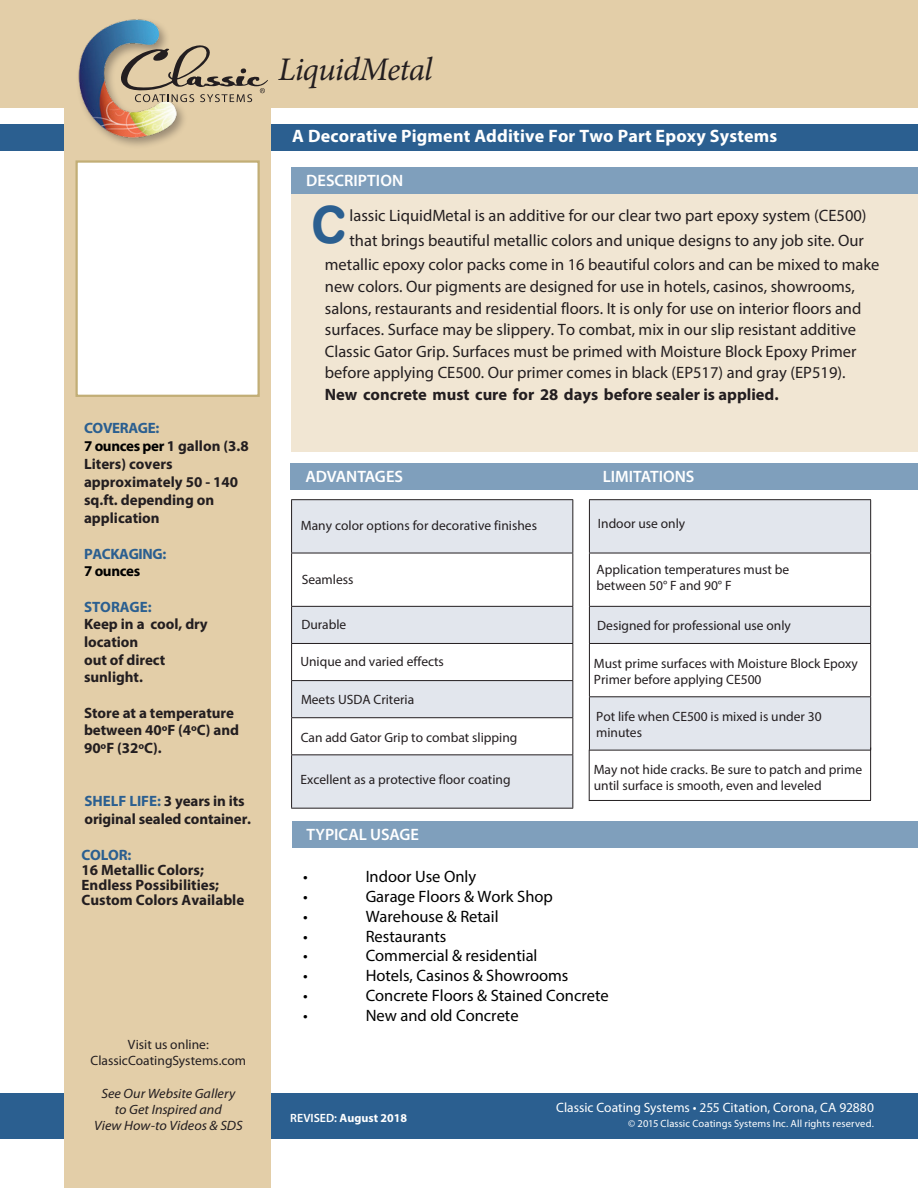
<style>
.page{position:relative;width:918px;height:1188px;background:#fff}
.page>*{position:absolute;margin:0;border:0;box-sizing:border-box;transform-origin:0 0}
.t1{font:700 51.3px "Helvetica Rounded";color:#2b5f90;scale:.94 1}
.t2{font:italic 33px "Minion Pro";letter-spacing:-.025em;color:#231e20}
.t3{font:700 18px "Myriad Pro";letter-spacing:.01em;color:#fff}
.t4{font:16.5px "Myriad Pro";color:#231e20}
.t5{font:16.5px "Myriad Pro";color:#000}
.t6{font:700 16.5px "Myriad Pro";color:#231e20}
.t7{font:600 16.5px "Myriad Pro";color:#fff}
.t8{font:700 15px/18px "Myriad Pro";letter-spacing:-.005em;color:#231e20}
.t9{font:700 15px/17.5px "Myriad Pro";letter-spacing:-.025em;color:#2b5f90}
.t10{font:13.5px/16.2px "Myriad Pro";color:#231e20}
.t11{font:italic 13.5px/16.2px "Myriad Pro";letter-spacing:.005em;color:#231e20;text-align:center;scale:1.05 1}
.t12{font:13.5px "Myriad Pro";color:#fff}
.t13{font:700 12px "Myriad Pro";color:#fff}
.t14{font:10.5px "Myriad Pro";letter-spacing:.01em;color:#fff}
.s1{color:#2b5f90}
.s2{color:#000}
.s3{font-weight:600}
</style>
<div class="page">
<div style="left:0;top:124px;width:918px;height:27px;background:#2b5f90"></div>
<div style="left:0;top:1093px;width:918px;height:45px;background:#2b5f90"></div>
<div style="left:291px;top:167px;width:627px;height:27px;background:#7f9fbc"></div>
<div style="left:292px;top:821px;width:626px;height:27px;background:#7f9fbc"></div>
<div style="left:0;top:0;width:918px;height:107px;background:#e3cea8"></div>
<div style="left:65px;top:0;width:206px;height:1188px;background:#e3cea8"></div>
<div style="left:75px;top:160px;width:185px;height:237px;background:#fff;border:2px solid #c2ae76"></div>
<div style="left:291px;top:194px;width:627px;height:257px;background:#f1e6d3"></div>
<svg style="left:292px;top:500px;width:280px;height:308px;fill:#e2e6ed"></svg>
<hr style="left:291px;top:499px;width:282px;height:1px;background:#231e20">
<hr style="left:291px;top:500px;width:1px;height:53px;background:#231e20">
<hr style="left:572px;top:500px;width:1px;height:53px;background:#231e20">
<hr style="left:291px;top:553px;width:282px;height:1px;background:#231e20">
<hr style="left:291px;top:553px;width:1px;height:53px;background:#231e20">
<hr style="left:572px;top:553px;width:1px;height:53px;background:#231e20">
<hr style="left:291px;top:606px;width:282px;height:1px;background:#231e20">
<hr style="left:291px;top:607px;width:1px;height:36px;background:#231e20">
<hr style="left:572px;top:607px;width:1px;height:36px;background:#231e20">
<hr style="left:291px;top:643px;width:282px;height:1px;background:#231e20">
<hr style="left:291px;top:644px;width:1px;height:36px;background:#231e20">
<hr style="left:572px;top:644px;width:1px;height:36px;background:#231e20">
<hr style="left:291px;top:680px;width:282px;height:1px;background:#231e20">
<hr style="left:291px;top:681px;width:1px;height:36px;background:#231e20">
<hr style="left:572px;top:681px;width:1px;height:36px;background:#231e20">
<hr style="left:291px;top:717px;width:282px;height:1px;background:#231e20">
<hr style="left:291px;top:718px;width:1px;height:36px;background:#231e20">
<hr style="left:572px;top:718px;width:1px;height:36px;background:#231e20">
<hr style="left:291px;top:754px;width:282px;height:1px;background:#231e20">
<hr style="left:291px;top:755px;width:1px;height:53px;background:#231e20">
<hr style="left:572px;top:755px;width:1px;height:53px;background:#231e20">
<hr style="left:291px;top:808px;width:282px;height:1px;background:#231e20">
<svg style="left:590px;top:500px;width:280px;height:250px;fill:#e2e6ed"></svg>
<hr style="left:589px;top:499px;width:282px;height:1px;background:#231e20">
<hr style="left:589px;top:500px;width:1px;height:53px;background:#231e20">
<hr style="left:870px;top:500px;width:1px;height:53px;background:#231e20">
<hr style="left:589px;top:553px;width:282px;height:1px;background:#231e20">
<hr style="left:589px;top:553px;width:1px;height:53px;background:#231e20">
<hr style="left:870px;top:553px;width:1px;height:53px;background:#231e20">
<hr style="left:589px;top:606px;width:282px;height:1px;background:#231e20">
<hr style="left:589px;top:607px;width:1px;height:36px;background:#231e20">
<hr style="left:870px;top:607px;width:1px;height:36px;background:#231e20">
<hr style="left:589px;top:643px;width:282px;height:1px;background:#231e20">
<hr style="left:589px;top:644px;width:1px;height:52px;background:#231e20">
<hr style="left:870px;top:644px;width:1px;height:52px;background:#231e20">
<hr style="left:589px;top:696px;width:282px;height:1px;background:#231e20">
<hr style="left:589px;top:697px;width:1px;height:53px;background:#231e20">
<hr style="left:870px;top:697px;width:1px;height:53px;background:#231e20">
<hr style="left:589px;top:750px;width:282px;height:1px;background:#231e20">
<div style="left:291px;top:463px;width:627px;height:27px;background:#7f9fbc"></div>
<div style="left:76px;top:17px;width:112px;height:132px;background:#231e20;opacity:.37"></div>
<img style="left:76px;top:17px;width:103px;height:124px">
<svg style="left:118px;top:43px;width:150px;height:59px"></svg>
<hr style="left:589px;top:800px;width:282px;height:1px;background:#231e20">
<hr style="left:870px;top:748px;width:1px;height:52px;background:#231e20">
<hr style="left:589px;top:750px;width:1px;height:51px;background:#231e20">
<p class="t8" style="left:84px;top:418px;width:166px"><span class="s1">COVERAGE:<br></span><span class="s2">7 ounces per</span> 1 gallon (3.8<br>Liters) covers approximately 50 - 140 sq.ft. depending on application</p>
<p class="t9" style="left:84px;top:545px;width:84px">PACKAGING:<br><span class="s2">7 ounces</span></p>
<p class="t8" style="left:84px;top:598px;width:125px;line-height:17.5px"><span class="s1">STORAGE:<br></span>Keep in a cool, dry location<br>out of direct sunlight.</p>
<p class="t8" style="left:84px;top:703px;width:157px;line-height:17.5px">Store at a temperature between 40ºF (4ºC) and<br>90ºF (32ºC).</p>
<p class="t8" style="left:85px;top:792px;width:168px"><span class="s1">SHELF LIFE:</span> 3 years in its original sealed container.</p>
<p class="t8" style="left:82px;top:847px;width:164px;line-height:15.1px"><span class="s1">COLOR:<br></span>16 Metallic Colors;<br>Endless Possibilities;<br>Custom Colors Available</p>
<p class="t10" style="left:91px;top:1036px;width:157px;text-align:center">Visit us online:<br>ClassicCoatingSystems.com</p>
<p class="t11" style="left:94px;top:1085px;width:143px">See Our Website Gallery to Get Inspired and<br>View How-to Videos &amp; SDS</p>
<p class="t2" style="left:278px;top:47px;width:156px">LiquidMetal</p>
<p class="t3" style="left:292px;top:125px;width:486px">A Decorative Pigment Additive For Two Part Epoxy Systems</p>
<p class="t7" style="left:306px;top:170px;width:98px">DESCRIPTION</p>
<p class="t1" style="left:311px;top:194px;width:39px">C</p>
<p class="t4" style="left:350px;top:205px;width:519px">lassic LiquidMetal is an additive for our clear two part epoxy system (CE500)</p>
<p class="t4" style="left:350px;top:230px;width:516px">that brings beautiful metallic colors and unique designs to any job site. Our</p>
<p class="t4" style="left:325px;top:254px;width:556px">metallic epoxy color packs come in 16 beautiful colors and can be mixed to make</p>
<p class="t4" style="left:325px;top:276px;width:531px">new colors. Our pigments are designed for use in hotels, casinos, showrooms,</p>
<p class="t4" style="left:325px;top:298px;width:538px">salons, restaurants and residential floors. It is only for use on interior floors and</p>
<p class="t4" style="left:325px;top:319px;width:533px">surfaces. Surface may be slippery. To combat, mix in our slip resistant additive</p>
<p class="t4" style="left:325px;top:341px;width:533px">Classic Gator Grip. Surfaces must be primed with Moisture Block Epoxy Primer</p>
<p class="t4" style="left:325px;top:363px;width:522px">before applying CE500. Our primer comes in black (EP517) and gray (EP519).</p>
<p class="t6" style="left:325px;top:384px;width:455px">New concrete must cure for 28 days before sealer is applied.</p>
<p class="t7" style="left:305px;top:466px;width:99px">ADVANTAGES</p>
<p class="t7" style="left:603px;top:466px;width:93px">LIMITATIONS</p>
<p class="t10" style="left:301px;top:517px;width:238px">Many color options for decorative finishes</p>
<p class="t10" style="left:302px;top:571px;width:53px">Seamless</p>
<p class="t10" style="left:301px;top:616px;width:46px">Durable</p>
<p class="t10" style="left:300px;top:653px;width:145px">Unique and varied effects</p>
<p class="t10" style="left:301px;top:692px;width:115px">Meets USDA Criteria</p>
<p class="t10" style="left:301px;top:730px;width:218px">Can add Gator Grip to combat slipping</p>
<p class="t10" style="left:300px;top:771px;width:212px">Excellent as a protective floor coating</p>
<p class="t7" style="left:306px;top:824px;width:114px">TYPICAL USAGE</p>
<p class="t10" style="left:598px;top:515px;width:89px">Indoor use only</p>
<p class="t10" style="left:596px;top:562px;width:194px;line-height:15.6px">Application temperatures must be between 50° F and 90° F</p>
<p class="t10" style="left:597px;top:617px;width:195px">Designed for professional use only</p>
<p class="t10" style="left:594px;top:655px;width:265px">Must prime surfaces with Moisture Block Epoxy<br>Primer before applying CE500</p>
<p class="t10" style="left:596px;top:708px;width:227px">Pot life when CE500 is mixed is under 30 minutes</p>
<p class="t10" style="left:594px;top:761px;width:270px">May not hide cracks. Be sure to patch and prime until surface is smooth, even and leveled</p>
<p class="t5" style="left:303px;top:866px;width:6px">•</p>
<p class="t5" style="left:366px;top:866px;width:112px">Indoor Use Only</p>
<p class="t5" style="left:303px;top:886px;width:6px">•</p>
<p class="t5" style="left:366px;top:886px;width:189px">Garage Floors &amp; Work Shop</p>
<p class="t5" style="left:303px;top:906px;width:6px">•</p>
<p class="t5" style="left:366px;top:906px;width:134px">Warehouse &amp; Retail</p>
<p class="t5" style="left:303px;top:926px;width:6px">•</p>
<p class="t5" style="left:366px;top:926px;width:82px">Restaurants</p>
<p class="t5" style="left:303px;top:946px;width:6px">•</p>
<p class="t5" style="left:366px;top:946px;width:173px">Commercial &amp; residential</p>
<p class="t5" style="left:303px;top:965px;width:6px">•</p>
<p class="t5" style="left:366px;top:965px;width:204px">Hotels, Casinos &amp; Showrooms</p>
<p class="t5" style="left:303px;top:985px;width:6px">•</p>
<p class="t5" style="left:366px;top:985px;width:245px">Concrete Floors &amp; Stained Concrete</p>
<p class="t5" style="left:303px;top:1005px;width:6px">•</p>
<p class="t5" style="left:366px;top:1005px;width:155px">New and old Concrete</p>
<p class="t13" style="left:290px;top:1110px;width:118px"><span class="s3">REVISED:</span> August 2018</p>
<p class="t12" style="left:556px;top:1099px;width:319px">Classic Coating Systems • 255 Citation, Corona, CA 92880</p>
<p class="t14" style="left:628px;top:1117px;width:247px">© 2015 Classic Coatings Systems Inc. All rights reserved.</p>
</div>
